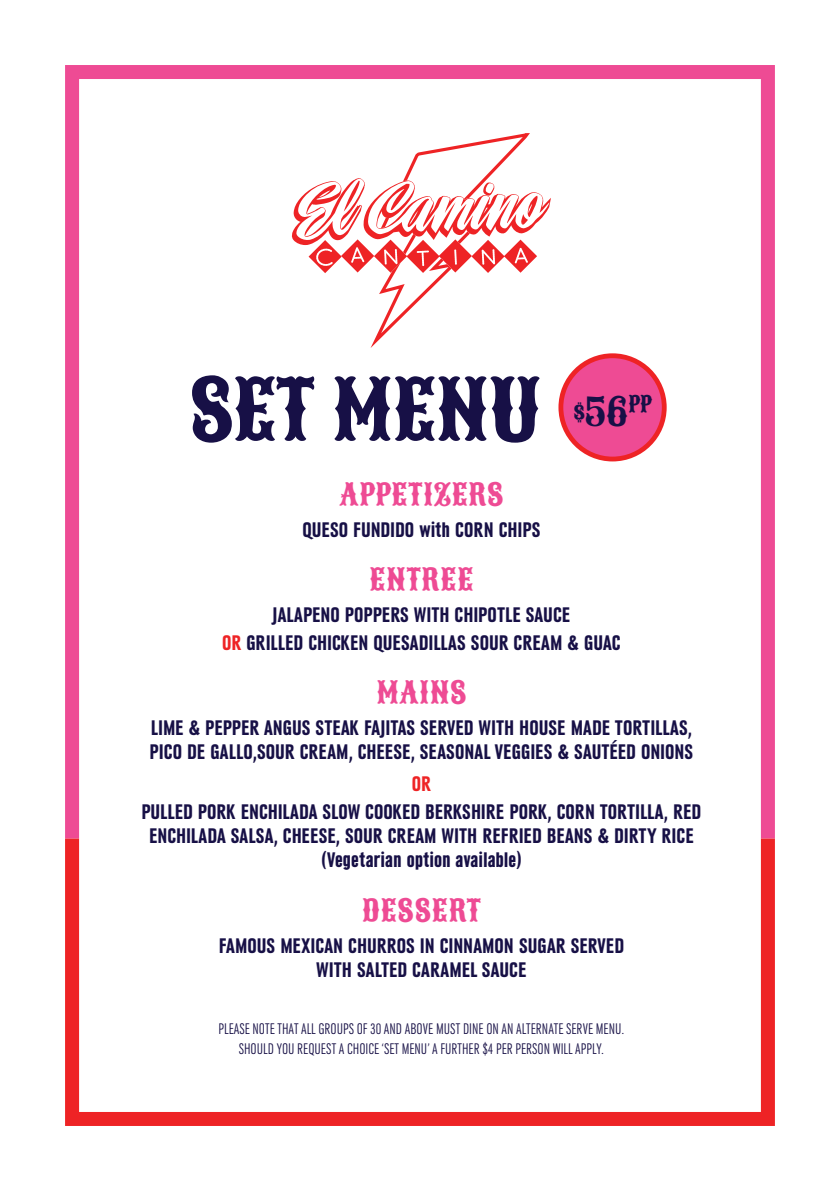
<style>
.page{position:relative;width:840px;height:1191px;background:#fff}
.page>*{position:absolute;margin:0;border:0;box-sizing:border-box;transform-origin:0 0}
.t1{font:82px "Sancreek";color:#171046}
.t2{font:30px "Sancreek";letter-spacing:.035em;color:#ee4b94}
.t3{font:22.6px "Sancreek";color:#171046}
.t4{font:700 22px/24px "URW Grotesk Con";letter-spacing:.01em;color:#171046}
.t5{font:700 22px "URW Grotesk Con";color:#ee2325}
.t6{font:16px "URW Grotesk E Ligh Cond";color:#171046}
.s1{color:#ee2325}
.s2{font-size:38.8px}
</style>
<div class="page">
<div style="left:65px;top:831px;width:709px;height:295px;background:#fff;border:14px solid #ee2325"></div>
<div style="left:65px;top:65px;width:709px;height:780px;border:14px solid #ee4b94"></div>
<div style="left:560px;top:356px;width:104px;height:103px;background:#ee4b94;border-radius:50%"></div>
<div style="left:558px;top:353px;width:108px;height:108px;border:5px solid #ee2325;border-radius:50%"></div>
<svg style="left:291px;top:133px;width:259px;height:215px"></svg>
<p class="t1" style="left:191px;top:355px;width:351px">SET MENU</p>
<p class="t2" style="left:339px;top:474px;width:165px">APPETIZERS</p>
<p class="t4" style="left:302px;top:518px;width:239px">QUESO FUNDIDO with CORN CHIPS</p>
<p class="t2" style="left:369px;top:559px;width:105px">ENTREE</p>
<p class="t4" style="left:272px;top:603px;width:299px">JALAPENO POPPERS WITH CHIPOTLE SAUCE</p>
<p class="t4" style="left:222px;top:631px;width:399px"><span class="s1">OR</span> GRILLED CHICKEN QUESADILLAS SOUR CREAM &amp; GUAC</p>
<p class="t2" style="left:376px;top:672px;width:91px">MAINS</p>
<p class="t4" style="left:149px;top:716px;width:544px">LIME &amp; PEPPER ANGUS STEAK FAJITAS SERVED WITH HOUSE MADE TORTILLAS,<br>PICO DE GALLO,SOUR CREAM, CHEESE, SEASONAL VEGGIES &amp; SAUTÉED ONIONS</p>
<p class="t5" style="left:411px;top:772px;width:21px">OR</p>
<p class="t4" style="left:141px;top:800px;width:561px;text-align:center">PULLED PORK ENCHILADA SLOW COOKED BERKSHIRE PORK, CORN TORTILLA, RED<br>ENCHILADA SALSA, CHEESE, SOUR CREAM WITH REFRIED BEANS &amp; DIRTY RICE</p>
<p class="t4" style="left:321px;top:848px;width:201px">(Vegetarian option available)</p>
<p class="t2" style="left:362px;top:889px;width:120px">DESSERT</p>
<p class="t4" style="left:218px;top:933px;width:407px">FAMOUS MEXICAN CHURROS IN CINNAMON SUGAR SERVED</p>
<p class="t4" style="left:316px;top:957px;width:211px">WITH SALTED CARAMEL SAUCE</p>
<p class="t3" style="left:573px;top:388px;width:80px">$<span class="s2">56</span>PP</p>
<p class="t6" style="left:218px;top:1021px;width:407px">PLEASE NOTE THAT ALL GROUPS OF 30 AND ABOVE MUST DINE ON AN ALTERNATE SERVE MENU.</p>
<p class="t6" style="left:239px;top:1041px;width:366px">SHOULD YOU REQUEST A CHOICE ‘SET MENU’ A FURTHER $4 PER PERSON WILL APPLY.</p>
</div>
